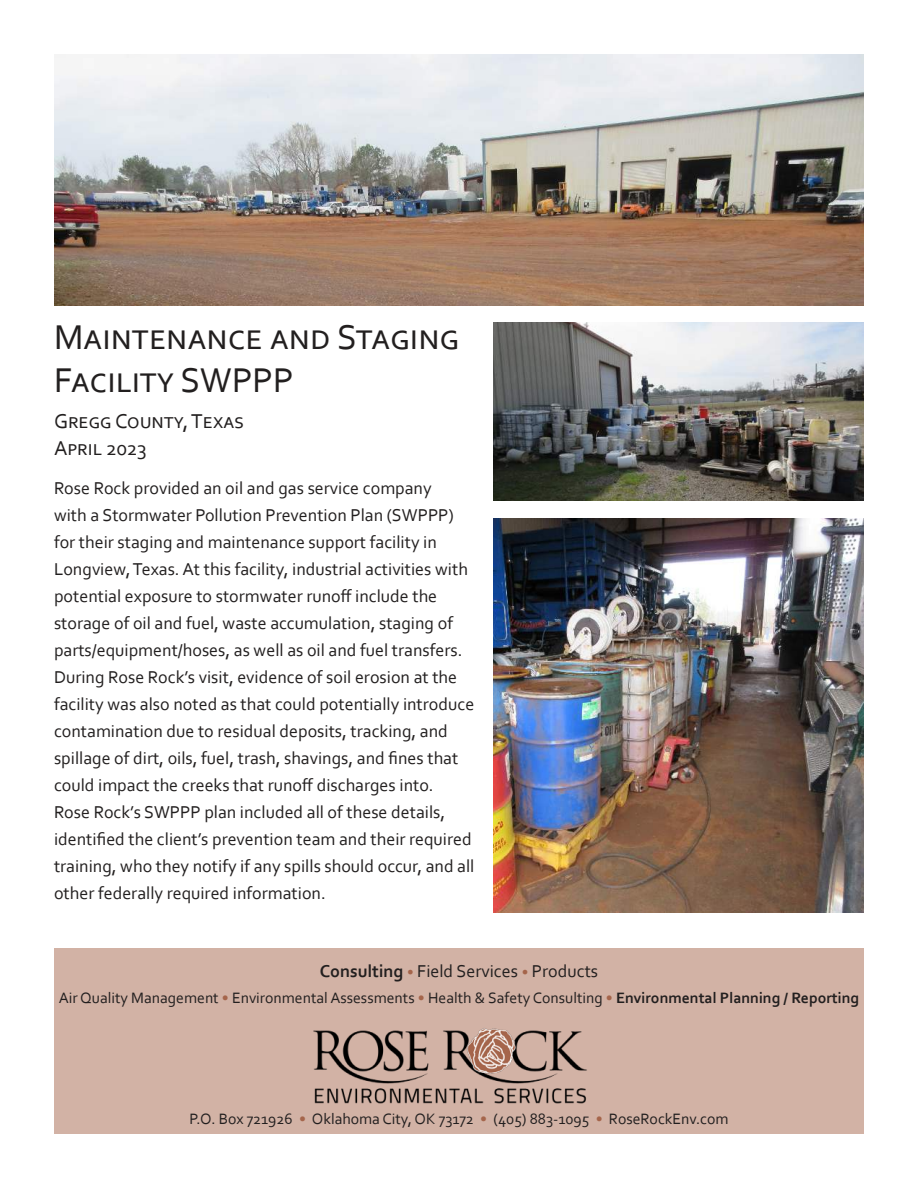
<style>
.page{position:relative;width:918px;height:1188px;background:#fff}
.page>*{position:absolute;margin:0;border:0;box-sizing:border-box;transform-origin:0 0}
.t1{font:36px/43.2px "Corbel";color:#221f1f}
.t2{font:21px/27px "Corbel";color:#221f1f}
.t3{font:18px/27px "Corbel";color:#221f1f}
.t4{font:15.75px "Corbel";color:#221f1f}
.s1{font-weight:700}
.s2{font-size:15px;color:#a5654b}
.s3{color:#a5654b}
</style>
<div class="page">
<img style="left:54px;top:54px;width:810px;height:252px">
<img style="left:493px;top:322px;width:371px;height:178px">
<div style="left:54px;top:948px;width:810px;height:186px;background:#d2b2a5"></div>
<img style="left:313px;top:1028px;width:274px;height:75px">
<img style="left:493px;top:518px;width:371px;height:395px">
<h1 class="t1" style="left:54px;top:315px;width:407px">Maintenance and Staging<br>Facility SWPPP</h1>
<p class="t2" style="left:54px;top:407px;width:192px">Gregg County, Texas<br>April 2023</p>
<p class="t3" style="left:54px;top:474px;width:422px">Rose Rock provided an oil and gas service company<br>with a Stormwater Pollution Prevention Plan (SWPPP) for their staging and maintenance support facility in Longview, Texas. At this facility, industrial activities with potential exposure to stormwater runo昀昀 include the storage of oil and fuel, waste accumulation, staging of parts/equipment/hoses, as well as oil and fuel transfers.<br>During Rose Rock’s visit, evidence of soil erosion at the facility was also noted as that could potentially introduce contamination due to residual deposits, tracking, and spillage of dirt, oils, fuel, trash, shavings, and 昀椀nes that could impact the creeks that runo昀昀 discharges into.<br>Rose Rock’s SWPPP plan included all of these details, identi昀椀ed the client’s prevention team and their required training, who they notify if any spills should occur, and all other federally required information.</p>
<p class="t3" style="left:320px;top:957px;width:280px"><span class="s1">Consulting</span> <span class="s2">•</span> Field Services <span class="s2">•</span> Products</p>
<p class="t4" style="left:59px;top:988px;width:802px">Air Quality Management <span class="s3">•</span> Environmental Assessments <span class="s3">•</span> Health &amp; Safety Consulting <span class="s3">•</span> <span class="s1">Environmental Planning / Reporting</span></p>
<p class="t4" style="left:189px;top:1109px;width:541px">P.O. Box 721926 <span class="s3">•</span> Oklahoma City, OK 73172 <span class="s3">•</span> (405) 883-1095 <span class="s3">•</span> RoseRockEnv.com</p>
</div>
